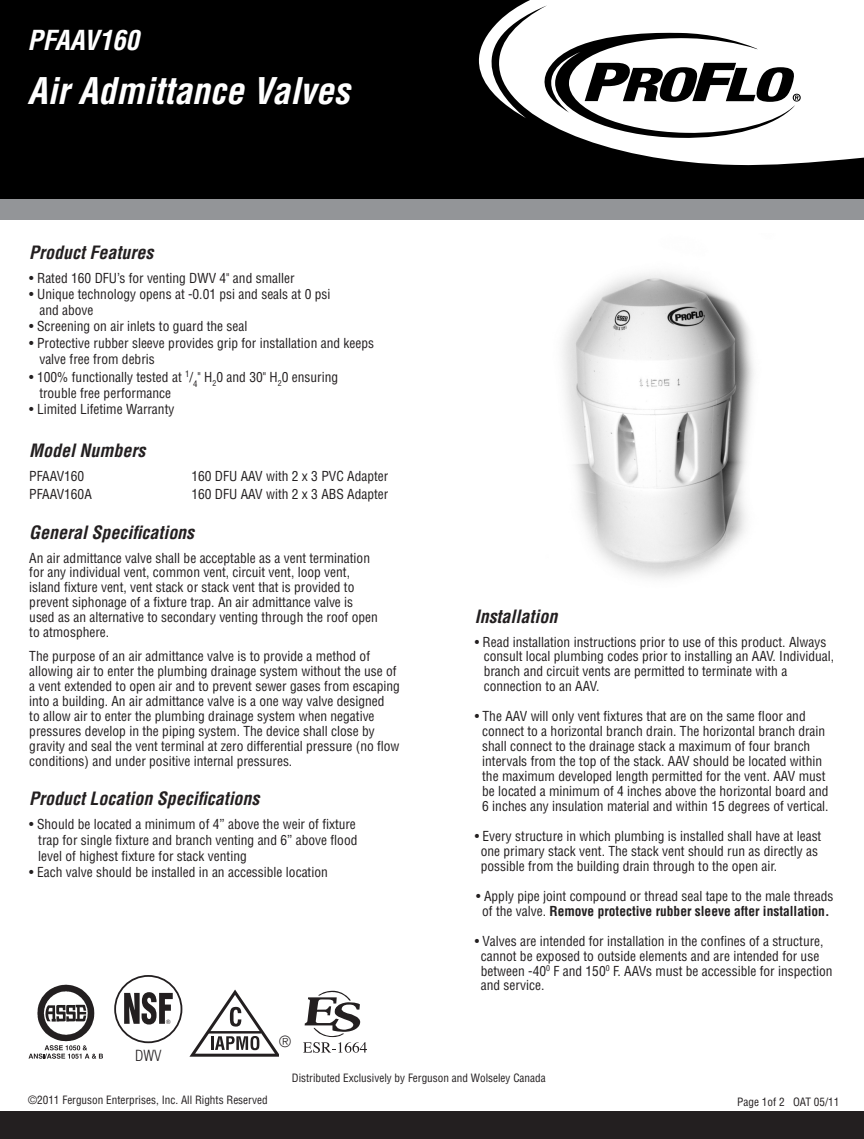
<style>
.page{position:relative;width:864px;height:1139px;background:#fff}
.page>*{position:absolute;margin:0;border:0;box-sizing:border-box;transform-origin:0 0}
.t1{font:italic 700 condensed 35.85px "Helvetica";color:#fff}
.t2{font:italic 700 condensed 26.85px "Helvetica";color:#fff}
.t3{font:italic 700 condensed 18px "Helvetica";color:#231f20}
.t4{font:300 condensed 15px "Helvetica";color:#231f20}
.t5{font:condensed 13.5px/15px "Helvetica";color:#231f20}
.t6{font:condensed 11.25px "Helvetica";color:#231f20}
.t7{font:6px "Helvetica";color:#231f20}
.s1{font-weight:700}
</style>
<div class="page">
<div style="left:1px;top:1111px;width:862px;height:27px;background:#231f20"></div>
<svg style="left:0;top:0;width:863px;height:199px;fill:#000"></svg>
<svg style="left:527px;top:32px;width:273px;height:107px"></svg>
<div style="left:0;top:199px;width:863px;height:21px;background:#939598"></div>
<img style="left:38px;top:984px;width:56px;height:57px">
<svg style="left:28px;top:1045px;width:75px;height:13px"></svg>
<svg style="left:303px;top:990px;width:64px;height:62px"></svg>
<svg style="left:189px;top:989px;width:89px;height:68px"></svg>
<div style="left:114px;top:974px;width:68px;height:68px;border:2px solid #231f20;border-radius:50%"></div>
<svg style="left:124px;top:992px;width:49px;height:32px"></svg>
<img style="left:562px;top:273px;width:192px;height:305px">
<p class="t2" style="left:27px;top:24px;width:113px">PFAAV160</p>
<p class="t1" style="left:27px;top:69px;width:324px">Air Admittance Valves</p>
<p class="t3" style="left:29px;top:241px;width:126px">Product Features</p>
<p class="t5" style="left:29px;top:270px;width:267px">• Rated 160 DFU’s for venting DWV 4" and smaller</p>
<p class="t5" style="left:29px;top:286px;width:303px">• Unique technology opens at -0.01 psi and seals at 0 psi</p>
<p class="t5" style="left:39px;top:302px;width:56px">and above</p>
<p class="t5" style="left:29px;top:318px;width:220px">• Screening on air inlets to guard the seal</p>
<p class="t5" style="left:29px;top:335px;width:346px">• Protective rubber sleeve provides grip for installation and keeps</p>
<p class="t5" style="left:39px;top:351px;width:117px">valve free from debris</p>
<p class="t5" style="left:29px;top:369px;width:310px">• 100% functionally tested at <sup>1</sup>/<sub>4</sub>" H<sub>2</sub>0 and 30" H<sub>2</sub>0 ensuring</p>
<p class="t5" style="left:39px;top:385px;width:133px">trouble free performance</p>
<p class="t5" style="left:29px;top:401px;width:147px">• Limited Lifetime Warranty</p>
<p class="t3" style="left:29px;top:439px;width:118px">Model Numbers</p>
<p class="t5" style="left:29px;top:468px;width:57px">PFAAV160</p>
<p class="t5" style="left:191px;top:468px;width:198px">160 DFU AAV with 2 x 3 PVC Adapter</p>
<p class="t5" style="left:29px;top:486px;width:64px">PFAAV160A</p>
<p class="t5" style="left:191px;top:486px;width:198px">160 DFU AAV with 2 x 3 ABS Adapter</p>
<p class="t3" style="left:29px;top:521px;width:166px">General Specifications</p>
<p class="t5" style="left:29px;top:549px;width:342px">An air admittance valve shall be acceptable as a vent termination</p>
<p class="t5" style="left:29px;top:564px;width:322px">for any individual vent, common vent, circuit vent, loop vent,</p>
<p class="t5" style="left:29px;top:579px;width:326px">island fixture vent, vent stack or stack vent that is provided to</p>
<p class="t5" style="left:29px;top:594px;width:325px">prevent siphonage of a fixture trap. An air admittance valve is</p>
<p class="t5" style="left:29px;top:609px;width:350px">used as an alternative to secondary venting through the roof open</p>
<p class="t5" style="left:29px;top:624px;width:81px">to atmosphere.</p>
<p class="t5" style="left:29px;top:648px;width:342px">The purpose of an air admittance valve is to provide a method of</p>
<p class="t5" style="left:29px;top:663px;width:372px">allowing air to enter the plumbing drainage system without the use of a vent extended to open air and to prevent sewer gases from escaping into a building. An air admittance valve is a one way valve designed<br>to allow air to enter the plumbing drainage system when negative pressures develop in the piping system. The device shall close by gravity and seal the vent terminal at zero differential pressure (no flow conditions) and under positive internal pressures.</p>
<p class="t3" style="left:29px;top:787px;width:232px">Product Location Specifications</p>
<p class="t5" style="left:29px;top:815px;width:328px">• Should be located a minimum of 4” above the weir of fixture</p>
<p class="t5" style="left:38px;top:832px;width:320px">trap for single fixture and branch venting and 6” above flood</p>
<p class="t5" style="left:38px;top:848px;width:210px">level of highest fixture for stack venting</p>
<p class="t5" style="left:29px;top:864px;width:300px">• Each valve should be installed in an accessible location</p>
<p class="t7" style="left:166px;top:1017px;width:6px">®</p>
<p class="t4" style="left:135px;top:1046px;width:28px">DWV</p>
<p class="t4" style="left:279px;top:1032px;width:13px">®</p>
<p class="t3" style="left:474px;top:605px;width:84px">Installation</p>
<p class="t5" style="left:474px;top:633px;width:353px">• Read installation instructions prior to use of this product. Always</p>
<p class="t5" style="left:483px;top:648px;width:352px">consult local plumbing codes prior to installing an AAV. Individual,</p>
<p class="t5" style="left:483px;top:663px;width:305px">branch and circuit vents are permitted to terminate with a</p>
<p class="t5" style="left:483px;top:678px;width:117px">connection to an AAV.</p>
<p class="t5" style="left:482px;top:708px;width:348px;text-indent:-8px">• The AAV will only vent fixtures that are on the same floor and connect to a horizontal branch drain. The horizontal branch drain shall connect to the drainage stack a maximum of four branch intervals from the top of the stack. AAV should be located within the maximum developed length permitted for the vent. AAV must be located a minimum of 4 inches above the horizontal board and 6 inches any insulation material and within 15 degrees of vertical.</p>
<p class="t5" style="left:480px;top:828px;width:342px;text-indent:-6px">• Every structure in which plumbing is installed shall have at least one primary stack vent. The stack vent should run as directly as possible from the building drain through to the open air.</p>
<p class="t5" style="left:476px;top:887px;width:359px;text-align:center">• Apply pipe joint compound or thread seal tape to the male threads of the valve. <span class="s1">Remove protective rubber sleeve after installation.</span></p>
<p class="t5" style="left:480px;top:932px;width:353px;text-indent:-6px">• Valves are intended for installation in the confines of a structure, cannot be exposed to outside elements and are intended for use between -40<sup>0</sup> F and 150<sup>0</sup> F. AAVs must be accessible for inspection and service.</p>
<p class="t6" style="left:28px;top:1092px;width:241px">©2011 Ferguson Enterprises, Inc. All Rights Reserved</p>
<p class="t6" style="left:292px;top:1070px;width:255px">Distributed Exclusively by Ferguson and Wolseley Canada</p>
<p class="t6" style="left:737px;top:1094px;width:104px">Page 1of 2 OAT 05/11</p>
</div>
